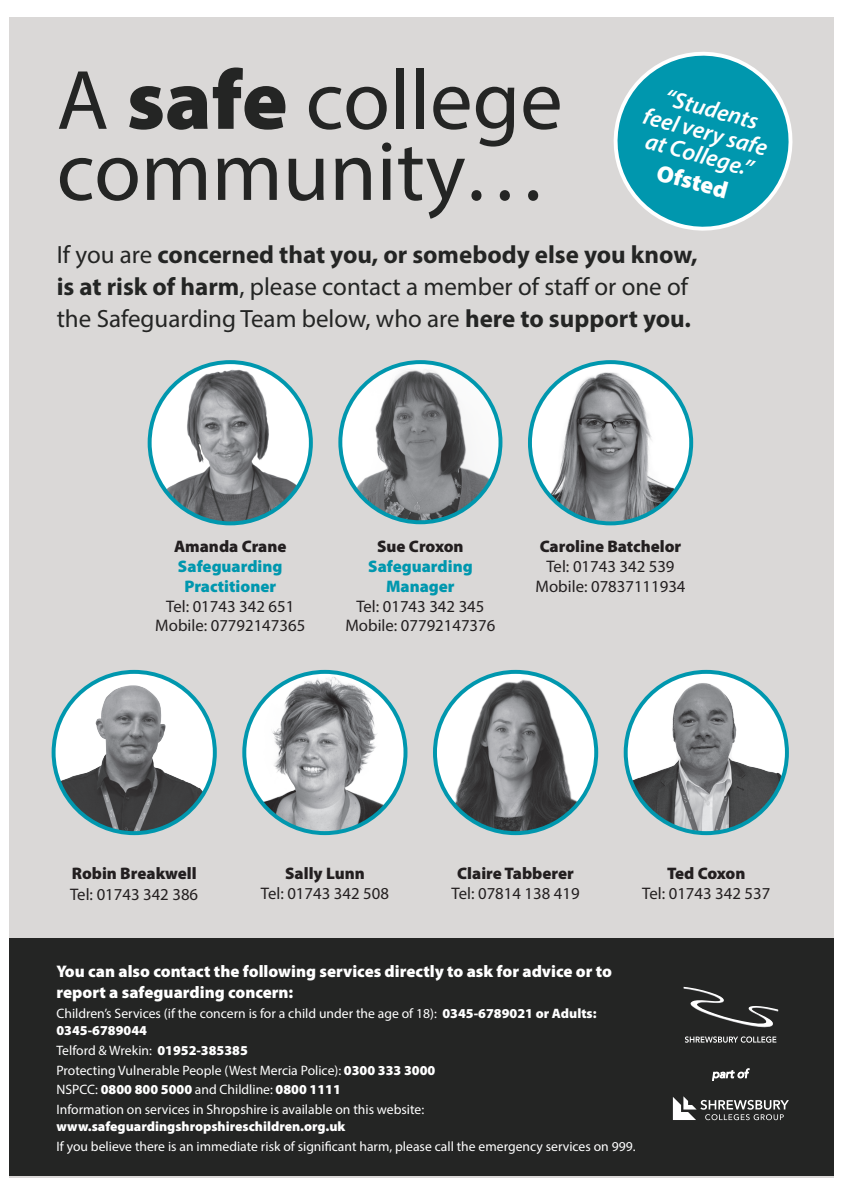
<style>
.page{position:relative;width:842px;height:1191px;background:#fff}
.page>*{position:absolute;margin:0;border:0;box-sizing:border-box;transform-origin:0 0}
.t1{font:85px/71.1px "Myriad Pro";color:#242524}
.t2{font:25px/32px "Myriad Pro";color:#242524}
.t3{font:italic 600 23.6px/23.5px "Myriad Pro";color:#fff;text-align:center}
.t4{font:900 23.6px "Myriad Pro";color:#fff}
.t5{font:900 16.8px/21px "Myriad Pro";color:#fff}
.t6{font:16.7px/19.7px "Myriad Pro";color:#231f20;text-align:center}
.t7{font:900 16.7px "Myriad Pro";color:#231f20}
.t8{font:13.6px/16.8px "Myriad Pro";color:#fff}
.s1{font-weight:900}
.s2{font-weight:700}
.s3{font-weight:900;color:#0097ae}
</style>
<div class="page">
<div style="left:9px;top:17px;width:824px;height:1160px;background:#dad8d7"></div>
<div style="left:9px;top:938px;width:824px;height:238px;background:#242524"></div>
<img style="left:150px;top:362px;width:161px;height:161px;border-radius:81px">
<div style="left:148px;top:360px;width:165px;height:165px;border:4px solid #0097ae;border-radius:50%"></div>
<img style="left:249px;top:673px;width:152px;height:160px">
<div style="left:242px;top:670px;width:165px;height:165px;border:4px solid #0097ae;border-radius:50%"></div>
<img style="left:626px;top:681px;width:161px;height:152px">
<div style="left:624px;top:670px;width:165px;height:165px;border:4px solid #0097ae;border-radius:50%"></div>
<svg style="left:530px;top:362px;width:161px;height:161px;background:#ddf1f4"></svg>
<img style="left:546px;top:366px;width:129px;height:157px">
<div style="left:528px;top:360px;width:165px;height:165px;border:4px solid #0097ae;border-radius:50%"></div>
<img style="left:340px;top:364px;width:160px;height:158px">
<div style="left:338px;top:360px;width:164px;height:164px;border:4px solid #0097ae;border-radius:50%"></div>
<img style="left:54px;top:672px;width:161px;height:161px;border-radius:81px">
<div style="left:52px;top:670px;width:165px;height:165px;border:4px solid #0097ae;border-radius:50%"></div>
<img style="left:435px;top:672px;width:161px;height:161px;border-radius:81px">
<div style="left:433px;top:670px;width:165px;height:165px;border:4px solid #0097ae;border-radius:50%"></div>
<svg style="left:613px;top:52px;width:180px;height:179px"></svg>
<svg style="left:684px;top:986px;width:94px;height:41px"></svg>
<svg style="left:685px;top:1036px;width:91px;height:6px"></svg>
<svg style="left:712px;top:1068px;width:38px;height:12px"></svg>
<svg style="left:673px;top:1096px;width:116px;height:24px"></svg>
<p class="t1" style="left:57px;top:63px;width:508px">A <span class="s1">safe</span> college community…</p>
<p class="t2" style="left:57px;top:238px;width:642px">If you are <span class="s2">concerned that you, or somebody else you know, is at risk of harm</span>, please contact a member of staff or one of the Safeguarding Team below, who are <span class="s2">here to support you.</span></p>
<p class="t3" style="left:653px;top:81px;width:129px;rotate:15deg">“Students feel very safe at College.”</p>
<p class="t4" style="left:661px;top:159px;width:74px;rotate:15deg">Ofsted</p>
<p class="t6" style="left:155px;top:537px;width:151px"><span class="s1">Amanda Crane<br></span><span class="s3">Safeguarding<br>Practitioner<br></span>Tel: 01743 342 651<br>Mobile: 07792147365</p>
<p class="t6" style="left:345px;top:537px;width:151px"><span class="s1">Sue Croxon<br></span><span class="s3">Safeguarding<br>Manager<br></span>Tel: 01743 342 345<br>Mobile: 07792147376</p>
<p class="t6" style="left:535px;top:537px;width:151px"><span class="s1">Caroline Batchelor<br></span>Tel: 01743 342 539<br>Mobile: 07837111934</p>
<p class="t7" style="left:72px;top:864px;width:126px">Robin Breakwell</p>
<p class="t6" style="left:70px;top:884px;width:130px">Tel: 01743 342 386</p>
<p class="t6" style="left:452px;top:863px;width:130px"><span class="s1">Claire Tabberer<br></span>Tel: 07814 138 419</p>
<p class="t6" style="left:261px;top:863px;width:130px"><span class="s1">Sally Lunn<br></span>Tel: 01743 342 508</p>
<p class="t6" style="left:642px;top:863px;width:130px"><span class="s1">Ted Coxon<br></span>Tel: 01743 342 537</p>
<p class="t5" style="left:56px;top:961px;width:557px">You can also contact the following services directly to ask for advice or to report a safeguarding concern:</p>
<p class="t8" style="left:56px;top:1005px;width:542px">Children’s Services (if the concern is for a child under the age of 18): <span class="s1">0345-6789021 or Adults:<br>0345-6789044</span></p>
<p class="t8" style="left:56px;top:1041px;width:193px">Telford &amp; Wrekin: <span class="s1">01952-385385</span></p>
<p class="t8" style="left:56px;top:1061px;width:380px">Protecting Vulnerable People (West Mercia Police): <span class="s1">0300 333 3000</span></p>
<p class="t8" style="left:56px;top:1081px;width:286px">NSPCC: <span class="s1">0800 800 5000</span> and Childline: <span class="s1">0800 1111</span></p>
<p class="t8" style="left:56px;top:1101px;width:369px">Information on services in Shropshire is available on this website: <span class="s1">www.safeguardingshropshireschildren.org.uk</span></p>
<p class="t8" style="left:56px;top:1137px;width:580px">If you believe there is an immediate risk of significant harm, please call the emergency services on 999.</p>
</div>
